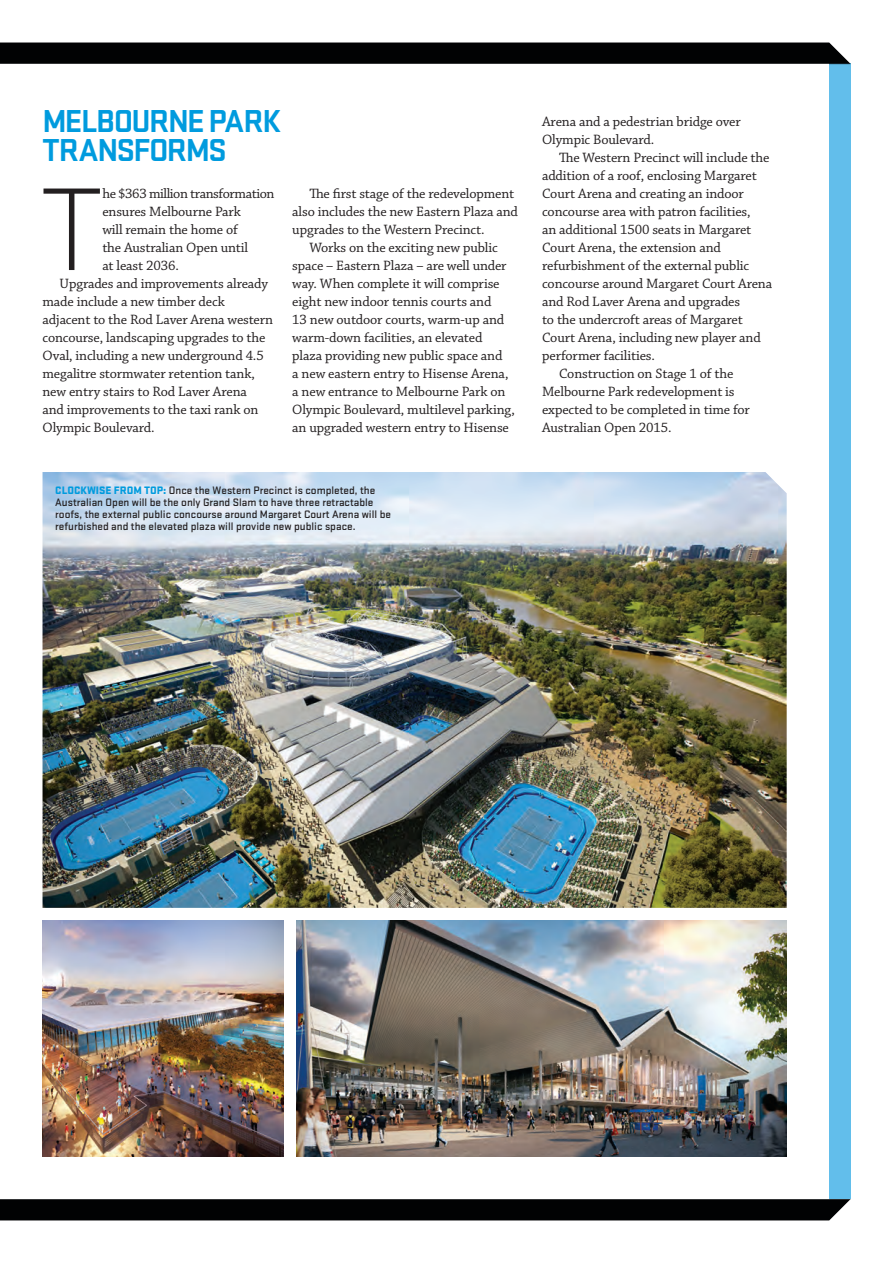
<style>
.page{position:relative;width:893px;height:1263px;background:#fff}
.page>*{position:absolute;margin:0;border:0;box-sizing:border-box;transform-origin:0 0}
.t1{font:300 122.4px "Stratum No 1";color:#231f20}
.t2{font:700 33px/28.7px "Stratum No 1";letter-spacing:-.05em;color:#009bde}
.t3{font:14.25px/18px "Chaparral Pro";letter-spacing:-.01em;color:#231f20}
.t4{font:14.25px "Chaparral Pro";letter-spacing:-.03em;color:#231f20}
.t5{font:500 11.25px/12px "Stratum No 1";color:#231f20}
.s1{font-weight:900;color:#009bde}
</style>
<div class="page">
<div style="left:829px;top:64px;width:21px;height:1135px;background:#62beeb"></div>
<div style="left:0;top:43px;width:850px;height:21px;background:#010203"></div>
<div style="left:0;top:1199px;width:850px;height:21px;background:#010203"></div>
<img style="left:43px;top:472px;width:744px;height:436px">
<img style="left:297px;top:921px;width:490px;height:236px">
<img style="left:43px;top:921px;width:241px;height:236px">
<h2 class="t2" style="left:43px;top:107px;width:240px">MELBOURNE PARK<br>TRANSFORMS</h2>
<h1 class="t1" style="left:40px;top:165px;width:65px">T</h1>
<p class="t4" style="left:102px;top:186px;width:174px">he $363 million transformation</p>
<p class="t3" style="left:102px;top:203px;width:140px">ensures Melbourne Park</p>
<p class="t3" style="left:102px;top:221px;width:137px">will remain the home of</p>
<p class="t3" style="left:102px;top:239px;width:147px">the Australian Open until</p>
<p class="t3" style="left:102px;top:257px;width:78px">at least 2036.</p>
<p class="t3" style="left:60px;top:275px;width:210px">Upgrades and improvements already</p>
<p class="t3" style="left:43px;top:293px;width:184px">made include a new timber deck</p>
<p class="t3" style="left:43px;top:311px;width:232px">adjacent to the Rod Laver Arena western</p>
<p class="t3" style="left:43px;top:329px;width:224px">concourse, landscaping upgrades to the</p>
<p class="t3" style="left:43px;top:347px;width:223px">Oval, including a new underground 4.5</p>
<p class="t3" style="left:43px;top:365px;width:214px">megalitre stormwater retention tank,</p>
<p class="t3" style="left:43px;top:383px;width:206px">new entry stairs to Rod Laver Arena</p>
<p class="t3" style="left:43px;top:401px;width:217px">and improvements to the taxi rank on</p>
<p class="t3" style="left:43px;top:419px;width:114px">Olympic Boulevard.</p>
<p class="t3" style="left:292px;top:185px;width:227px;text-indent:17px">The first stage of the redevelopment also includes the new Eastern Plaza and upgrades to the Western Precinct.</p>
<p class="t3" style="left:292px;top:239px;width:224px;text-indent:17px">Works on the exciting new public space – Eastern Plaza – are well under way. When complete it will comprise eight new indoor tennis courts and<br>13 new outdoor courts, warm-up and warm-down facilities, an elevated plaza providing new public space and<br>a new eastern entry to Hisense Arena, a new entrance to Melbourne Park on Olympic Boulevard, multilevel parking, an upgraded western entry to Hisense</p>
<p class="t5" style="left:55px;top:484px;width:337px"><span class="s1">CLOCKWISE FROM TOP:</span> Once the Western Precinct is completed, the Australian Open will be the only Grand Slam to have three retractable roofs, the external public concourse around Margaret Court Arena will be refurbished and the elevated plaza will provide new public space.</p>
<p class="t3" style="left:542px;top:113px;width:200px">Arena and a pedestrian bridge over<br>Olympic Boulevard.</p>
<p class="t3" style="left:559px;top:149px;width:212px">The Western Precinct will include the</p>
<p class="t3" style="left:542px;top:167px;width:216px">addition of a roof, enclosing Margaret</p>
<p class="t3" style="left:542px;top:185px;width:203px">Court Arena and creating an indoor</p>
<p class="t3" style="left:542px;top:203px;width:210px">concourse area with patron facilities,</p>
<p class="t3" style="left:542px;top:221px;width:211px">an additional 1500 seats in Margaret</p>
<p class="t3" style="left:542px;top:239px;width:180px">Court Arena, the extension and</p>
<p class="t3" style="left:542px;top:257px;width:209px">refurbishment of the external public</p>
<p class="t3" style="left:542px;top:275px;width:232px">concourse around Margaret Court Arena</p>
<p class="t3" style="left:542px;top:293px;width:200px">and Rod Laver Arena and upgrades</p>
<p class="t3" style="left:542px;top:311px;width:202px">to the undercroft areas of Margaret</p>
<p class="t3" style="left:542px;top:329px;width:220px">Court Arena, including new player and</p>
<p class="t3" style="left:542px;top:347px;width:114px">performer facilities.</p>
<p class="t3" style="left:559px;top:365px;width:176px">Construction on Stage 1 of the</p>
<p class="t3" style="left:542px;top:383px;width:194px">Melbourne Park redevelopment is</p>
<p class="t3" style="left:542px;top:401px;width:209px">expected to be completed in time for</p>
<p class="t3" style="left:542px;top:419px;width:131px">Australian Open 2015.</p>
</div>
